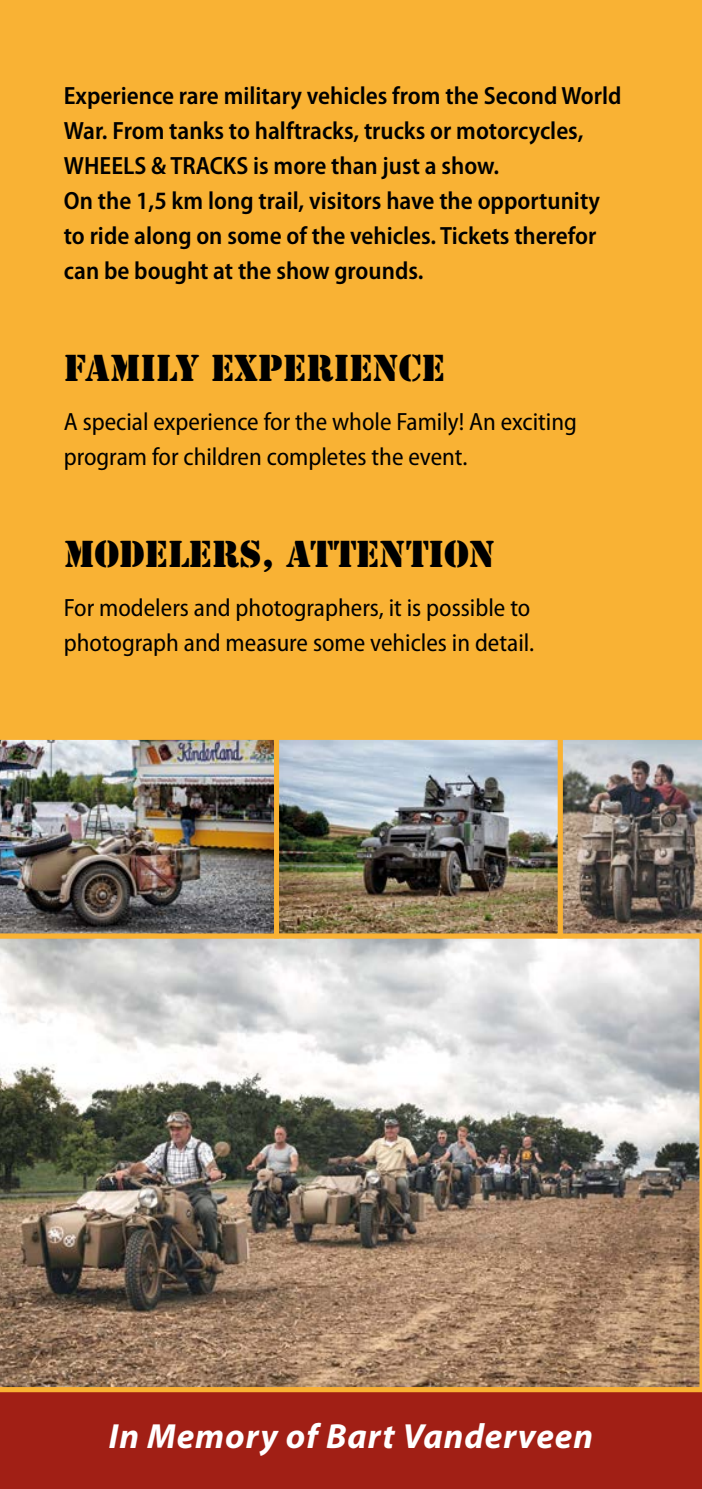
<style>
.page{position:relative;width:702px;height:1489px;background:#fff}
.page>*{position:absolute;margin:0;border:0;box-sizing:border-box;transform-origin:0 0}
.t1{font:35px "Stencil Std";color:#000}
.t2{font:italic 700 35px "Myriad Pro";letter-spacing:.025em;color:#fff}
.t3{font:600 semi-condensed 25px/35px "Myriad Pro";color:#000}
.t4{font:semi-condensed 25px/35px "Myriad Pro";color:#000}
</style>
<div class="page">
<div style="left:0;top:0;width:702px;height:1488px;background:#f9b234"></div>
<img style="left:280px;top:741px;width:276px;height:191px">
<img style="left:0;top:938px;width:557px;height:448px">
<div style="left:0;top:1386px;width:702px;height:102px;background:#a11f15"></div>
<img style="left:0;top:739px;width:274px;height:195px">
<img style="left:557px;top:739px;width:145px;height:652px">
<div style="left:274px;top:735px;width:288px;height:203px;border:5px solid #f9b234"></div>
<p class="t3" style="left:64px;top:78px;width:559px">Experience rare military vehicles from the Second World War. From tanks to halftracks, trucks or motorcycles, WHEELS &amp; TRACKS is more than just a show.<br>On the 1,5 km long trail, visitors have the opportunity to ride along on some of the vehicles. Tickets therefor can be bought at the show grounds.</p>
<h1 class="t1" style="left:64px;top:345px;width:382px">FAMILY EXPERIENCE</h1>
<p class="t4" style="left:64px;top:405px;width:514px">A special experience for the whole Family! An exciting program for children completes the event.</p>
<h1 class="t1" style="left:64px;top:531px;width:433px">MODELERS, ATTENTION</h1>
<p class="t4" style="left:64px;top:591px;width:472px">For modelers and photographers, it is possible to photograph and measure some vehicles in detail.</p>
<h1 class="t2" style="left:109px;top:1413px;width:485px">In Memory of Bart Vanderveen</h1>
</div>
